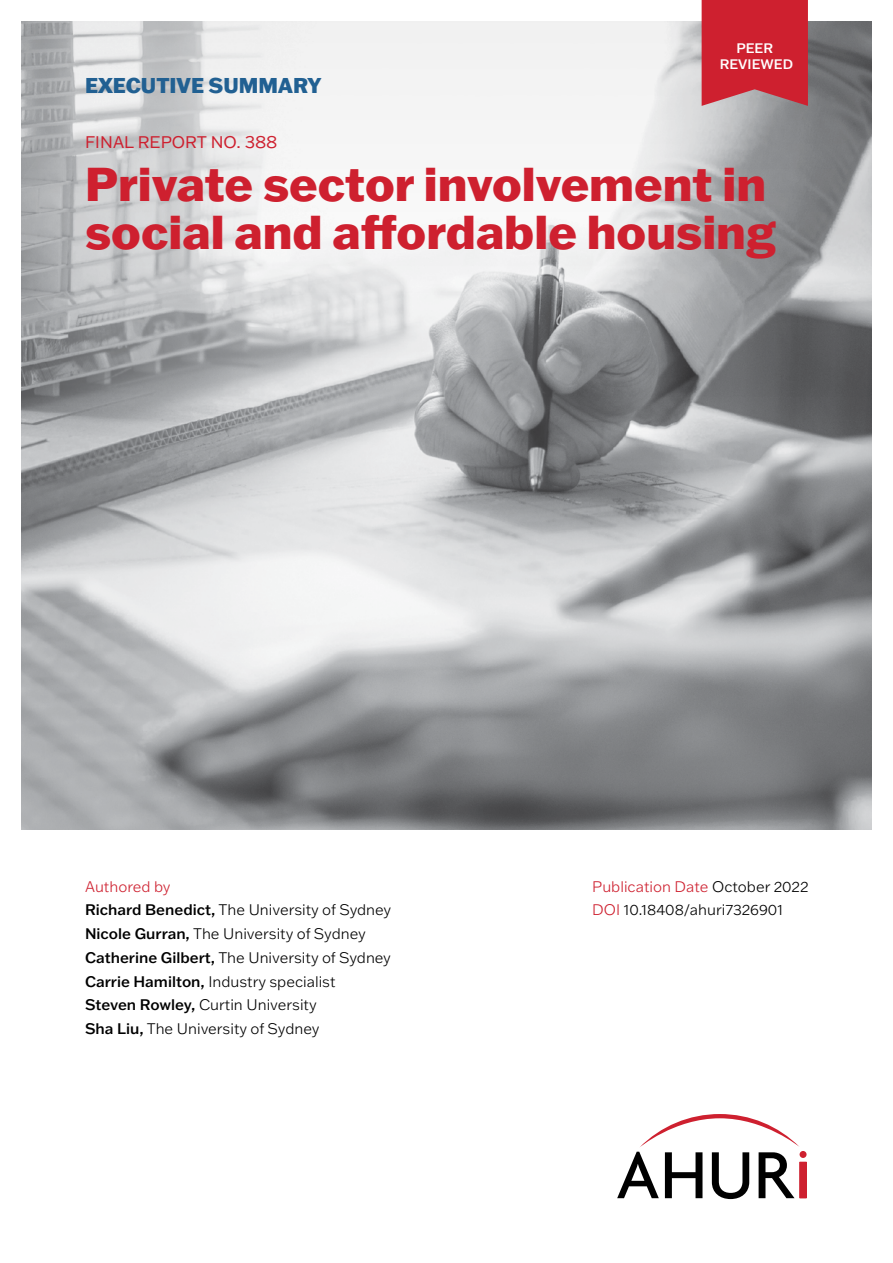
<style>
.page{position:relative;width:893px;height:1263px;background:#fff}
.page>*{position:absolute;margin:0;border:0;box-sizing:border-box;transform-origin:0 0}
.t1{font:800 46.5px/48px "Franklin Gothic ATF";color:#ce202f}
.t2{font:800 21px "Franklin Gothic ATF";color:#216092}
.t3{font:16.5px "Franklin Gothic ATF";color:#ce202f}
.t4{font:300 15px/23.7px "Franklin Gothic ATF";color:#000}
.t5{font:500 13.5px/16.2px "Franklin Gothic ATF";color:#fff;text-align:center}
.s1{color:#ce202f}
.s2{font-weight:500}
</style>
<div class="page">
<svg style="left:617px;top:1114px;width:189px;height:85px"></svg>
<img style="left:21px;top:442px;width:851px;height:387px">
<img style="left:21px;top:21px;width:851px;height:421px">
<svg style="left:702px;top:0;width:106px;height:106px;background:#cb2b39"></svg>
<h2 class="t2" style="left:85px;top:71px;width:238px">EXECUTIVE SUMMARY</h2>
<p class="t5" style="left:720px;top:39px;width:75px">PEER<br>REVIEWED</p>
<p class="t3" style="left:85px;top:132px;width:194px">FINAL REPORT NO. 388</p>
<h1 class="t1" style="left:85px;top:159px;width:692px">Private sector involvement in social and affordable housing</h1>
<p class="t4" style="left:85px;top:874px;width:308px"><span class="s1">Authored by<br></span><span class="s2">Richard Benedict,</span> The University of Sydney <span class="s2">Nicole Gurran,</span> The University of Sydney <span class="s2">Catherine Gilbert,</span> The University of Sydney <span class="s2">Carrie Hamilton,</span> Industry specialist<br><span class="s2">Steven Rowley,</span> Curtin University<br><span class="s2">Sha Liu,</span> The University of Sydney</p>
<p class="t4" style="left:592px;top:874px;width:218px"><span class="s1">Publication Date</span> October 2022<br><span class="s1">DOI</span> 10.18408/ahuri7326901</p>
</div>
